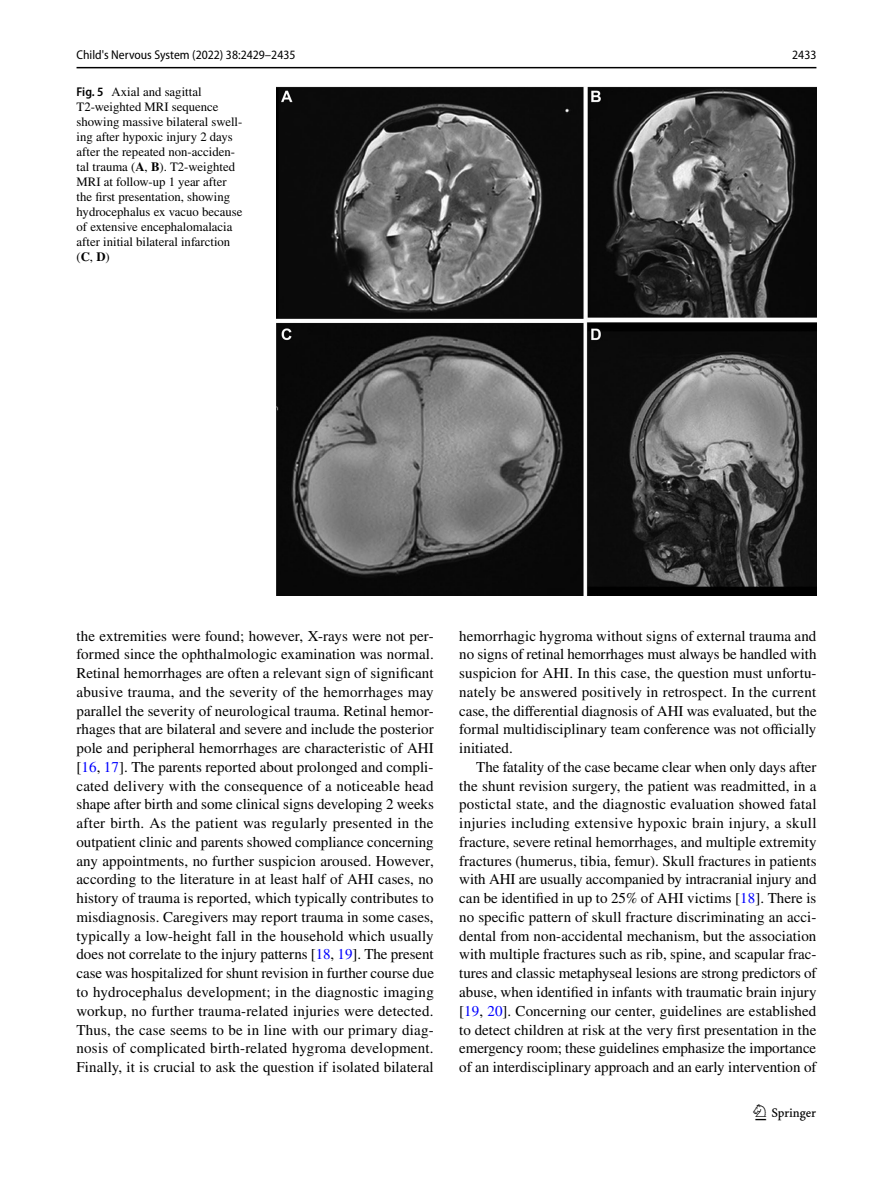
<style>
.page{position:relative;width:893px;height:1187px;background:#fff}
.page>*{position:absolute;margin:0;border:0;box-sizing:border-box;transform-origin:0 0}
.t1{font:22.5px "Springnew Regular 3";color:#000}
.t2{font:15px/18.8px "STIX";letter-spacing:.005em;color:#000;text-align:justify}
.t3{font:12.75px/15px "STIX";color:#000}
.t4{font:semi-condensed 12.75px "Myriad Pro";color:#000}
.s1{font-family:"Myriad Pro";font-weight:600;font-stretch:semi-condensed}
.s2{font-weight:700}
.s3{color:#00f}
</style>
<div class="page">
<hr style="left:77px;top:67px;width:739px;height:1px;background:#000">
<img style="left:276px;top:87px;width:540px;height:508px">
<p class="t4" style="left:77px;top:48px;width:220px">Child's Nervous System (2022) 38:2429–2435</p>
<p class="t4" style="left:792px;top:48px;width:26px">2433</p>
<p class="t3" style="left:77px;top:85px;width:167px"><span class="s1">Fig. 5</span> Axial and sagittal<br>T2-weighted MRI sequence showing massive bilateral swell&shy;ing after hypoxic injury 2 days after the repeated non-acciden&shy;tal trauma (<span class="s2">A</span>, <span class="s2">B</span>). T2-weighted<br>MRI at follow-up 1 year after the first presentation, showing hydrocephalus ex vacuo because of extensive encephalomalacia after initial bilateral infarction (<span class="s2">C</span>, <span class="s2">D</span>)</p>
<p class="t2" style="left:77px;top:627px;width:359px">the extremities were found; however, X-rays were not per&shy;formed since the ophthalmologic examination was normal.<br>Retinal hemorrhages are often a relevant sign of significant abusive trauma, and the severity of the hemorrhages may parallel the severity of neurological trauma. Retinal hemor&shy;rhages that are bilateral and severe and include the posterior pole and peripheral hemorrhages are characteristic of AHI [<span class="s3">16</span>, <span class="s3">17</span>]. The parents reported about prolonged and compli&shy;cated delivery with the consequence of a noticeable head shape after birth and some clinical signs developing 2 weeks after birth. As the patient was regularly presented in the outpatient clinic and parents showed compliance concerning any appointments, no further suspicion aroused. However, according to the literature in at least half of AHI cases, no history of trauma is reported, which typically contributes to misdiagnosis. Caregivers may report trauma in some cases, typically a low-height fall in the household which usually does not correlate to the injury patterns [<span class="s3">18</span>, <span class="s3">19</span>]. The present case was hospitalized for shunt revision in further course due to hydrocephalus development; in the diagnostic imaging workup, no further trauma-related injuries were detected.<br>Thus, the case seems to be in line with our primary diag&shy;nosis of complicated birth-related hygroma development.<br>Finally, it is crucial to ask the question if isolated bilateral</p>
<p class="t2" style="left:459px;top:627px;width:359px">hemorrhagic hygroma without signs of external trauma and no signs of retinal hemorrhages must always be handled with suspicion for AHI. In this case, the question must unfortu&shy;nately be answered positively in retrospect. In the current case, the differential diagnosis of AHI was evaluated, but the formal multidisciplinary team conference was not officially initiated.</p>
<p class="t2" style="left:459px;top:758px;width:359px;text-indent:17px">The fatality of the case became clear when only days after the shunt revision surgery, the patient was readmitted, in a postictal state, and the diagnostic evaluation showed fatal injuries including extensive hypoxic brain injury, a skull fracture, severe retinal hemorrhages, and multiple extremity fractures (humerus, tibia, femur). Skull fractures in patients with AHI are usually accompanied by intracranial injury and can be identified in up to 25% of AHI victims [<span class="s3">18</span>]. There is no specific pattern of skull fracture discriminating an acci&shy;dental from non-accidental mechanism, but the association with multiple fractures such as rib, spine, and scapular frac&shy;tures and classic metaphyseal lesions are strong predictors of abuse, when identified in infants with traumatic brain injury [<span class="s3">19</span>, <span class="s3">20</span>]. Concerning our center, guidelines are established to detect children at risk at the very first presentation in the emergency room; these guidelines emphasize the importance of an interdisciplinary approach and an early intervention of</p>
<h1 class="t1" style="left:755px;top:1104px;width:62px">1 3</h1>
</div>
